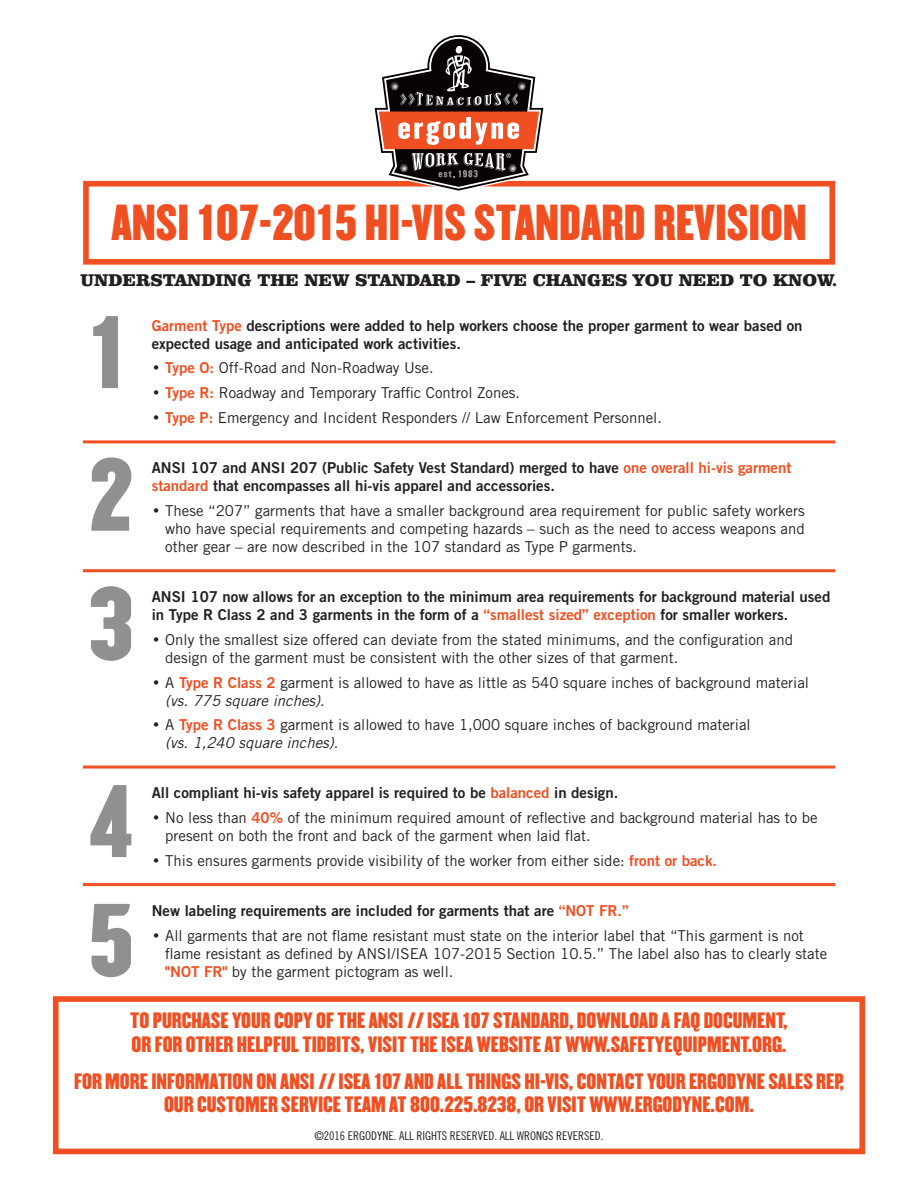
<style>
.page{position:relative;width:918px;height:1188px;background:#fff}
.page>*{position:absolute;margin:0;border:0;box-sizing:border-box;transform-origin:0 0}
.t1{font:90px/142.6px "Champion HTF Welterweight";color:#8f9191}
.t2{font:44.25px "Champion HTF Welterweight";color:#f04f22}
.t3{font:19.5px/23.4px "Champion HTF Welterweight";color:#f04f22}
.t4{font:900 17.4px "Clarendon BT";color:#231f20}
.t5{font:15px/18px "Trade Gothic";color:#231f20}
.t6{font:15px/18px "Trade Gothic Bold Two";color:#231f20}
.t7{font:12px "Trade Gothic Cond Eighteen";color:#231f20}
.s1{color:#f04f22}
.s2{font-family:"Clarendon BT";font-weight:700;font-stretch:condensed}
.s3{font-family:"Trade Gothic Bold Two";color:#f04f22}
.s4{font-style:italic}
</style>
<div class="page">
<div style="left:83px;top:181px;width:752px;height:84px;border:6px solid #f04f22"></div>
<hr style="left:83px;top:440px;width:752px;height:3px;background:#f04f22">
<hr style="left:83px;top:766px;width:752px;height:3px;background:#f04f22">
<hr style="left:83px;top:569px;width:752px;height:3px;background:#f04f22">
<hr style="left:83px;top:883px;width:752px;height:3px;background:#f04f22">
<div style="left:53px;top:996px;width:812px;height:158px;border:6px solid #f04f22"></div>
<svg style="left:373px;top:35px;width:172px;height:156px"></svg>
<h2 class="t2" style="left:111px;top:193px;width:697px">ANSI 107-2015 HI-VIS STANDARD REVISION</h2>
<p class="t4" style="left:81px;top:269px;width:758px">UNDERSTANDING THE NEW STANDARD – FIVE CHANGES YOU NEED TO KNOW.</p>
<h1 class="t1" style="left:89px;top:283px;width:45px">1<br>2</h1>
<p class="t6" style="left:152px;top:316px;width:652px"><span class="s1">Garment Type</span> descriptions were added to help workers choose the proper garment to wear based on expected usage and anticipated work activities.</p>
<p class="t5" style="left:152px;top:359px;width:283px"><span class="s2">•</span> <span class="s3">Type O:</span> Off-Road and Non-Roadway Use.</p>
<p class="t5" style="left:152px;top:384px;width:370px"><span class="s2">•</span> <span class="s3">Type R:</span> Roadway and Temporary Traffic Control Zones.</p>
<p class="t5" style="left:152px;top:408px;width:512px"><span class="s2">•</span> <span class="s3">Type P:</span> Emergency and Incident Responders // Law Enforcement Personnel.</p>
<p class="t6" style="left:152px;top:459px;width:641px">ANSI 107 and ANSI 207 (Public Safety Vest Standard) merged to have <span class="s1">one overall hi-vis garment standard</span> that encompasses all hi-vis apparel and accessories.</p>
<p class="t5" style="left:165px;top:501px;width:641px;text-align:justify;text-indent:-14px"><span class="s2">•</span> These “207” garments that have a smaller background area requirement for public safety workers who have special requirements and competing hazards – such as the need to access weapons and other gear – are now described in the 107 standard as Type P garments.</p>
<h1 class="t1" style="left:89px;top:527px;width:46px;line-height:197.5px">3<br>4</h1>
<p class="t6" style="left:152px;top:587px;width:680px">ANSI 107 now allows for an exception to the minimum area requirements for background material used in Type R Class 2 and 3 garments in the form of a <span class="s1">“smallest sized” exception</span> for smaller workers.</p>
<p class="t5" style="left:165px;top:630px;width:629px;text-indent:-14px"><span class="s2">•</span> Only the smallest size offered can deviate from the stated minimums, and the configuration and design of the garment must be consistent with the other sizes of that garment.</p>
<p class="t5" style="left:165px;top:673px;width:645px;text-indent:-14px"><span class="s2">•</span> A <span class="s3">Type R Class 2</span> garment is allowed to have as little as 540 square inches of background material <span class="s4">(vs. 775 square inches)</span>.</p>
<p class="t5" style="left:165px;top:716px;width:587px;text-indent:-14px"><span class="s2">•</span> A <span class="s3">Type R Class 3</span> garment is allowed to have 1,000 square inches of background material <span class="s4">(vs. 1,240 square inches)</span>.</p>
<p class="t6" style="left:152px;top:784px;width:468px">All compliant hi-vis safety apparel is required to be <span class="s1">balanced</span> in design.</p>
<p class="t5" style="left:165px;top:809px;width:654px;text-indent:-14px"><span class="s2">•</span> No less than <span class="s3">40%</span> of the minimum required amount of reflective and background material has to be present on both the front and back of the garment when laid flat.</p>
<p class="t5" style="left:152px;top:851px;width:567px"><span class="s2">•</span> This ensures garments provide visibility of the worker from either side: <span class="s3">front or back.</span></p>
<p class="t6" style="left:152px;top:901px;width:479px">New labeling requirements are included for garments that are <span class="s1">“NOT FR.”</span></p>
<p class="t5" style="left:165px;top:926px;width:663px;text-indent:-14px"><span class="s2">•</span> All garments that are not flame resistant must state on the interior label that “This garment is not flame resistant as defined by ANSI/ISEA 107-2015 Section 10.5.” The label also has to clearly state <span class="s3">"NOT FR"</span> by the garment pictogram as well.</p>
<h1 class="t1" style="left:89px;top:871px;width:46px">5</h1>
<h3 class="t3" style="left:130px;top:1010px;width:659px">TO PURCHASE YOUR COPY OF THE ANSI // ISEA 107 STANDARD, DOWNLOAD A FAQ DOCUMENT,<br>OR FOR OTHER HELPFUL TIDBITS, VISIT THE ISEA WEBSITE AT WWW.SAFETYEQUIPMENT.ORG.</h3>
<h3 class="t3" style="left:74px;top:1070px;width:771px;text-align:center">FOR MORE INFORMATION ON ANSI // ISEA 107 AND ALL THINGS HI-VIS, CONTACT YOUR ERGODYNE SALES REP,<br>OUR CUSTOMER SERVICE TEAM AT 800.225.8238, OR VISIT WWW.ERGODYNE.COM.</h3>
<p class="t7" style="left:314px;top:1129px;width:291px">©2016 ERGODYNE. ALL RIGHTS RESERVED. ALL WRONGS REVERSED.</p>
</div>
